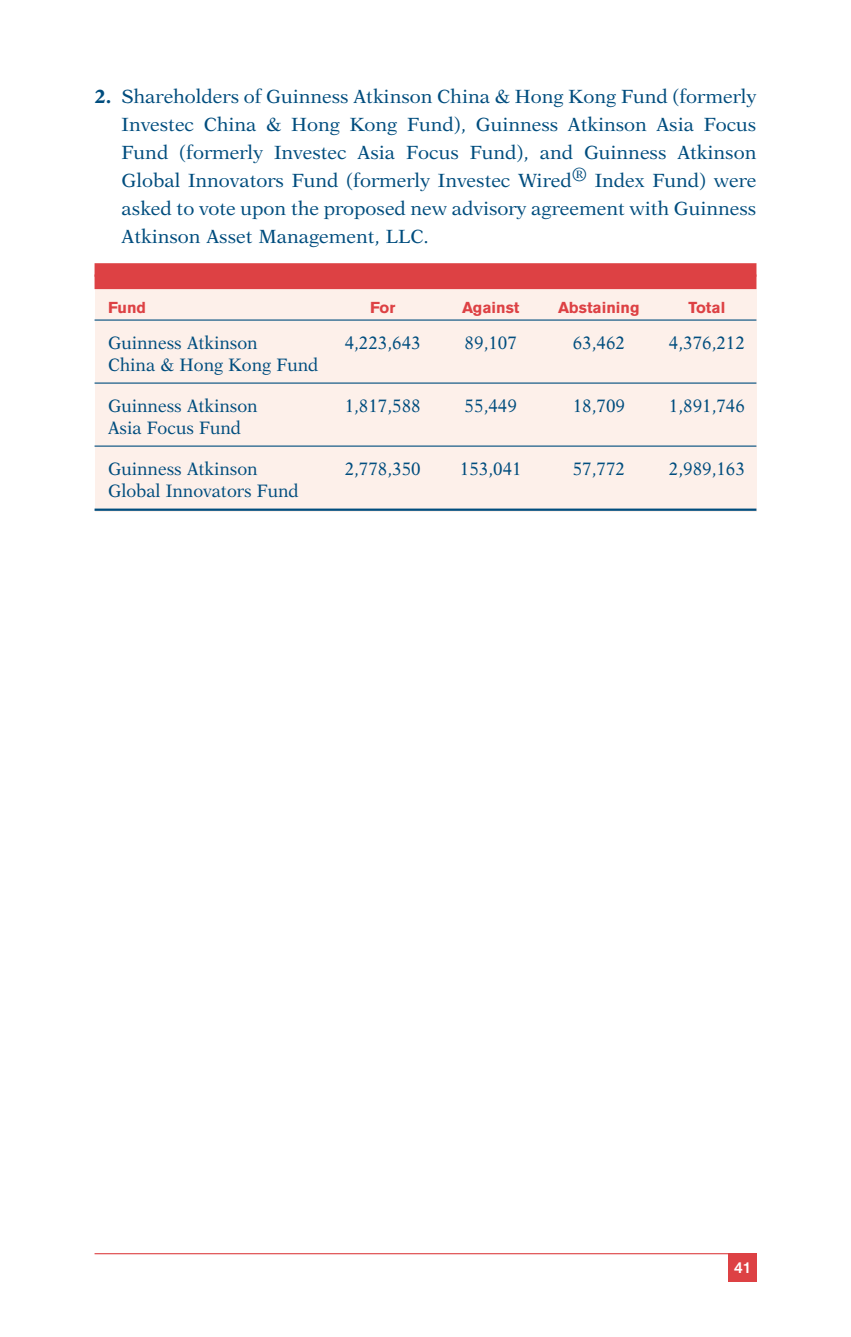
<style>
.page{position:relative;width:851px;height:1337px;background:#fff}
.page>*{position:absolute;margin:0;border:0;box-sizing:border-box;transform-origin:0 0}
.t1{font:19.12px/28.1px "New Aster";color:#004d7e;text-align:justify}
.t2{font:18px "New Aster";color:#004d7e;scale:.95 1}
.t3{font:700 15.75px "Akzidenz Grotesk BE";color:#dd4144}
.t4{font:500 15.75px "Akzidenz Grotesk BE";color:#fff}
.s1{font-weight:700}
</style>
<div class="page">
<div style="left:94px;top:263px;width:662px;height:248px;background:#fdf0ea"></div>
<div style="left:94px;top:263px;width:662px;height:14px;background:#dd4144"></div>
<div style="left:94px;top:274px;width:662px;height:15px;background:#dd4144"></div>
<hr style="left:94px;top:319px;width:662px;height:2px;background:#004d7e">
<hr style="left:94px;top:382px;width:662px;height:2px;background:#004d7e">
<hr style="left:94px;top:445px;width:662px;height:2px;background:#004d7e">
<hr style="left:94px;top:508px;width:662px;height:3px;background:#004d7e">
<hr style="left:94px;top:1253px;width:662px;height:1px;background:#dd4144">
<div style="left:728px;top:1253px;width:28px;height:28px;background:#dd4144"></div>
<p class="t1" style="left:122px;top:83px;width:636px;text-indent:-27px"><span class="s1">2.</span> Shareholders of Guinness Atkinson China &amp; Hong Kong Fund (formerly Investec China &amp; Hong Kong Fund), Guinness Atkinson Asia Focus Fund (formerly Investec Asia Focus Fund), and Guinness Atkinson Global Innovators Fund (formerly Investec Wired® Index Fund) were asked to vote upon the proposed new advisory agreement with Guinness Atkinson Asset Management, LLC.</p>
<p class="t3" style="left:108px;top:302px;width:40px">Fund</p>
<p class="t3" style="left:370px;top:302px;width:27px">For</p>
<p class="t3" style="left:462px;top:302px;width:59px">Against</p>
<p class="t3" style="left:558px;top:302px;width:83px">Abstaining</p>
<p class="t3" style="left:688px;top:302px;width:38px">Total</p>
<p class="t2" style="left:108px;top:335px;width:159px">Guinness Atkinson</p>
<p class="t2" style="left:344px;top:335px;width:82px">4,223,643</p>
<p class="t2" style="left:464px;top:335px;width:57px">89,107</p>
<p class="t2" style="left:572px;top:335px;width:57px">63,462</p>
<p class="t2" style="left:668px;top:335px;width:82px">4,376,212</p>
<p class="t2" style="left:108px;top:357px;width:223px">China &amp; Hong Kong Fund</p>
<p class="t2" style="left:108px;top:398px;width:159px">Guinness Atkinson</p>
<p class="t2" style="left:344px;top:398px;width:82px">1,817,588</p>
<p class="t2" style="left:464px;top:398px;width:57px">55,449</p>
<p class="t2" style="left:572px;top:398px;width:57px">18,709</p>
<p class="t2" style="left:668px;top:398px;width:82px">1,891,746</p>
<p class="t2" style="left:108px;top:420px;width:141px">Asia Focus Fund</p>
<p class="t2" style="left:108px;top:461px;width:159px">Guinness Atkinson</p>
<p class="t2" style="left:344px;top:461px;width:82px">2,778,350</p>
<p class="t2" style="left:460px;top:461px;width:67px">153,041</p>
<p class="t2" style="left:572px;top:461px;width:57px">57,772</p>
<p class="t2" style="left:668px;top:461px;width:82px">2,989,163</p>
<p class="t2" style="left:108px;top:483px;width:202px">Global Innovators Fund</p>
<p class="t4" style="left:734px;top:1261px;width:19px">41</p>
</div>
